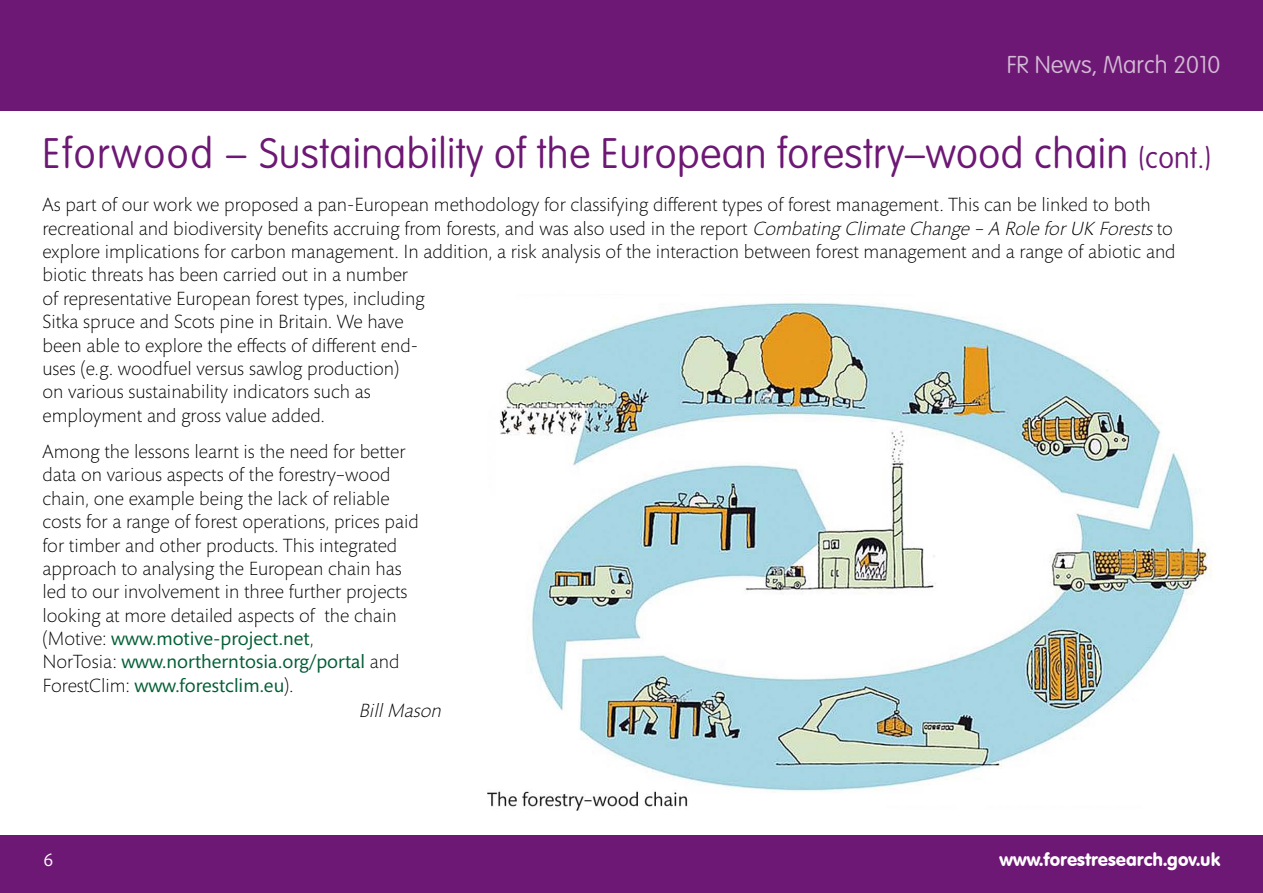
<style>
.page{position:relative;width:1263px;height:893px;background:#fff}
.page>*{position:absolute;margin:0;border:0;box-sizing:border-box;transform-origin:0 0}
.t1{font:100 42px "VAG Rounded Std";letter-spacing:.01em;color:#6d1874}
.t2{font:100 24px "VAG Rounded Std";color:#d3bad5}
.t3{font:300 19.5px/23.4px "Mundo Sans Std";color:#000}
.t4{font:19.5px/23.4px "Mundo Sans Std";color:#005d34}
.t5{font:italic 300 19.5px "Mundo Sans Std";color:#000}
.t6{font:18.15px "VAG Rounded BT";color:#fff}
.t7{font:18px "Mundo Sans Std";color:#fff}
.s1{font-size:30px}
.s2{font-style:italic}
.s3{font-weight:400;color:#005d34}
.s4{font-weight:300;color:#000}
</style>
<div class="page">
<div style="left:0;top:0;width:1263px;height:111px;background:#6d1874"></div>
<div style="left:0;top:836px;width:1263px;height:57px;background:#6d1874"></div>
<img style="left:487px;top:302px;width:725px;height:508px">
<p class="t2" style="left:1007px;top:51px;width:215px">FR News, March 2010</p>
<p class="t1" style="left:43px;top:130px;width:1169px">Eforwood – Sustainability of the European forestry–wood chain <span class="s1">(cont.)</span></p>
<p class="t3" style="left:43px;top:193px;width:1135px">As part of our work we proposed a pan-European methodology for classifying different types of forest management. This can be linked to both recreational and biodiversity benefits accruing from forests, and was also used in the report <span class="s2">Combating Climate Change – A Role forUK Forests</span>to explore implications for carbon management. In addition, a risk analysis of the interaction between forest management and a range of abiotic and biotic threats has been carried out in a number<br>of representative European forest types, including<br>Sitka spruce and Scots pine in Britain. We have<br>been able to explore the effects of different end-<br>uses (e.g. woodfuel versus sawlog production)<br>on various sustainability indicators such as<br>employment and gross value added.</p>
<p class="t3" style="left:43px;top:440px;width:378px">Among the lessons learnt is the need for better data on various aspects of the forestry–wood chain, one example being the lack of reliable costs for a range of forest operations, prices paid for timber and other products. This integrated approach to analysing the European chain has led to our involvement in three further projects looking at more detailed aspects of the chain (Motive: <span class="s3">www.motive-project.net</span>,</p>
<p class="t4" style="left:43px;top:650px;width:358px"><span class="s4">NorTosia:</span> www.northerntosia.org/portal <span class="s4">and<br>ForestClim:</span> www.forestclim.eu<span class="s4">).</span></p>
<p class="t5" style="left:358px;top:699px;width:89px">BillMason</p>
<p class="t7" style="left:44px;top:850px;width:11px">6</p>
<p class="t6" style="left:999px;top:847px;width:222px">www.forestresearch.gov.uk</p>
</div>
